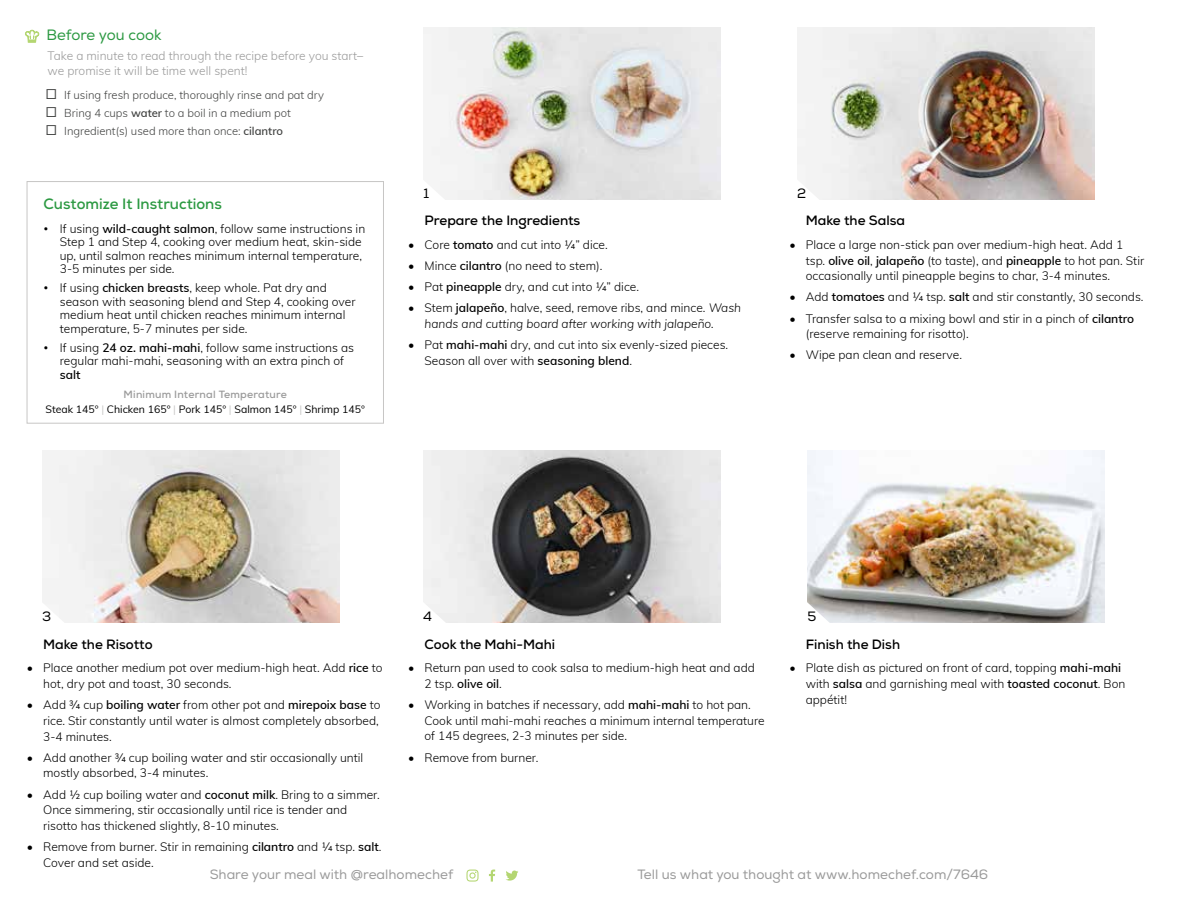
<style>
.page{position:relative;width:1188px;height:918px;background:#fff}
.page>*{position:absolute;margin:0;border:0;box-sizing:border-box;transform-origin:0 0}
.t1{font:700 15px "Nexa";color:#2c9942}
.t2{font:15px "Nexa";letter-spacing:-.005em;color:#2c9942}
.t3{font:700 13.5px "Nexa";color:#000}
.t4{font:13.5px "Nexa";color:#9a9a9a}
.t5{font:13.5px "Nexa";color:#000}
.t6{font:300 12px/15.8px "Muli";color:#000}
.t7{font:italic 300 12px/15.8px "Muli";color:#000}
.t8{font:300 12px/15px "Muli";color:#9a9a9a}
.t9{font:600 12px "Muli";color:#000}
.t10{font:300 11.25px/18px "Muli";color:#414241}
.t11{font:10.5px "Muli";color:#000}
.t12{font:700 10.5px "Nexa";letter-spacing:.02em;color:#9a9a9a}
.s1{font-weight:600}
.s2{font-family:"Ideal Sans"}
.s3{color:#c7c6c5}
.s4{font-style:normal}
.s5{font-weight:600;font-style:normal}
</style>
<div class="page">
<div style="left:27px;top:181px;width:357px;height:243px;border:1px solid #c7c6c5"></div>
<svg style="left:25px;top:30px;width:14px;height:12px"></svg>
<svg style="left:489px;top:870px;width:6px;height:12px"></svg>
<svg style="left:466px;top:870px;width:13px;height:12px"></svg>
<svg style="left:506px;top:871px;width:12px;height:10px"></svg>
<img style="left:42px;top:450px;width:297px;height:173px">
<img style="left:423px;top:450px;width:297px;height:173px">
<img style="left:423px;top:27px;width:297px;height:173px">
<img style="left:808px;top:450px;width:297px;height:173px">
<img style="left:797px;top:27px;width:297px;height:173px">
<svg style="left:423px;top:178px;width:24px;height:22px"></svg>
<svg style="left:797px;top:178px;width:24px;height:22px"></svg>
<svg style="left:42px;top:601px;width:24px;height:22px"></svg>
<svg style="left:423px;top:601px;width:24px;height:22px"></svg>
<svg style="left:807px;top:601px;width:24px;height:22px"></svg>
<p class="t2" style="left:46px;top:26px;width:117px">Before you cook</p>
<p class="t8" style="left:48px;top:47px;width:317px">Take a minute to read through the recipe before you start– we promise it will be time well spent!</p>
<p class="t10" style="left:64px;top:85px;width:261px">If using fresh produce, thoroughly rinse and pat dry<br>Bring 4 cups <span class="s1">water</span> to a boil in a medium pot<br>Ingredient(s) used more than once: <span class="s1">cilantro</span></p>
<p class="t1" style="left:44px;top:195px;width:180px">Customize It Instructions</p>
<p class="t6" style="left:60px;top:221px;width:307px;line-height:13.5px;text-indent:-16px"><span class="s2">•</span> If using <span class="s1">wild-caught salmon</span>, follow same instructions in Step 1 and Step 4, cooking over medium heat, skin-side up, until salmon reaches minimum internal temperature, 3-5 minutes per side.</p>
<p class="t6" style="left:60px;top:281px;width:297px;line-height:13.5px;text-indent:-16px"><span class="s2">•</span> If using <span class="s1">chicken breasts</span>, keep whole. Pat dry and season with seasoning blend and Step 4, cooking over medium heat until chicken reaches minimum internal temperature, 5-7 minutes per side.</p>
<p class="t6" style="left:44px;top:340px;width:312px;line-height:13.5px;text-align:center"><span class="s2">•</span> If using <span class="s1">24 oz. mahi-mahi</span>, follow same instructions as regular mahi-mahi, seasoning with an extra pinch of</p>
<p class="t9" style="left:60px;top:366px;width:22px">salt</p>
<p class="t12" style="left:124px;top:387px;width:165px">Minimum Internal Temperature</p>
<p class="t11" style="left:46px;top:401px;width:321px">Steak 145° <span class="s3">|</span> Chicken 165° <span class="s3">|</span> Pork 145° <span class="s3">|</span> Salmon 145° <span class="s3">|</span> Shrimp 145°</p>
<p class="t5" style="left:423px;top:185px;width:7px">1</p>
<p class="t3" style="left:425px;top:212px;width:157px">Prepare the Ingredients</p>
<p class="t6" style="left:408px;top:236px;width:201px">• Core <span class="s1">tomato</span> and cut into ¼” dice.</p>
<p class="t6" style="left:408px;top:257px;width:196px">• Mince <span class="s1">cilantro</span> (no need to stem).</p>
<p class="t6" style="left:408px;top:278px;width:232px">• Pat <span class="s1">pineapple</span> dry, and cut into ¼” dice.</p>
<p class="t7" style="left:425px;top:299px;width:318px;text-indent:-16px"><span class="s4">• Stem</span> <span class="s5">jalapeño</span><span class="s4">, halve, seed, remove ribs, and mince.</span> Wash hands and cutting board after working with jalapeño.</p>
<p class="t6" style="left:425px;top:336px;width:305px;text-indent:-16px">• Pat <span class="s1">mahi-mahi</span> dry, and cut into six evenly-sized pieces.<br>Season all over with <span class="s1">seasoning blend</span>.</p>
<p class="t5" style="left:797px;top:185px;width:11px">2</p>
<p class="t3" style="left:806px;top:212px;width:101px">Make the Salsa</p>
<p class="t6" style="left:806px;top:236px;width:340px;text-indent:-16px">• Place a large non-stick pan over medium-high heat. Add 1 tsp. <span class="s1">olive oil</span>, <span class="s1">jalapeño</span> (to taste), and <span class="s1">pineapple</span> to hot pan. Stir occasionally until pineapple begins to char, 3-4 minutes.</p>
<p class="t6" style="left:790px;top:289px;width:356px">• Add <span class="s1">tomatoes</span> and ¼ tsp. <span class="s1">salt</span> and stir constantly, 30 seconds.</p>
<p class="t6" style="left:806px;top:310px;width:330px;text-indent:-16px">• Transfer salsa to a mixing bowl and stir in a pinch of <span class="s1">cilantro </span>(reserve remaining for risotto).</p>
<p class="t6" style="left:790px;top:347px;width:174px">• Wipe pan clean and reserve.</p>
<p class="t5" style="left:42px;top:608px;width:11px">3</p>
<p class="t5" style="left:423px;top:608px;width:10px">4</p>
<p class="t5" style="left:808px;top:608px;width:10px">5</p>
<p class="t3" style="left:424px;top:635px;width:132px">Cook the Mahi-Mahi</p>
<p class="t6" style="left:424px;top:659px;width:332px;text-indent:-16px">• Return pan used to cook salsa to medium-high heat and add<br>2 tsp. <span class="s1">olive oil</span>.</p>
<p class="t6" style="left:424px;top:696px;width:342px;text-indent:-16px">• Working in batches if necessary, add <span class="s1">mahi-mahi</span> to hot pan.<br>Cook until mahi-mahi reaches a minimum internal temperature of 145 degrees, 2-3 minutes per side.</p>
<p class="t6" style="left:408px;top:749px;width:132px">• Remove from burner.</p>
<p class="t3" style="left:806px;top:635px;width:96px">Finish the Dish</p>
<p class="t6" style="left:806px;top:659px;width:321px;text-indent:-16px">• Plate dish as pictured on front of card, topping <span class="s1">mahi-mahi </span>with <span class="s1">salsa</span> and garnishing meal with <span class="s1">toasted coconut</span>. Bon appétit!</p>
<p class="t3" style="left:43px;top:636px;width:111px">Make the Risotto</p>
<p class="t6" style="left:43px;top:659px;width:341px;text-indent:-16px">• Place another medium pot over medium-high heat. Add <span class="s1">rice</span> to hot, dry pot and toast, 30 seconds.</p>
<p class="t6" style="left:43px;top:696px;width:339px;text-indent:-16px">• Add ¾ cup <span class="s1">boiling water</span> from other pot and <span class="s1">mirepoix base</span> to rice. Stir constantly until water is almost completely absorbed,<br>3-4 minutes.</p>
<p class="t6" style="left:43px;top:749px;width:322px;text-indent:-16px">• Add another ¾ cup boiling water and stir occasionally until mostly absorbed, 3-4 minutes.</p>
<p class="t6" style="left:43px;top:786px;width:338px;text-indent:-16px">• Add ½ cup boiling water and <span class="s1">coconut milk</span>. Bring to a simmer.<br>Once simmering, stir occasionally until rice is tender and risotto has thickened slightly, 8-10 minutes.</p>
<p class="t6" style="left:43px;top:838px;width:340px;text-indent:-16px">• Remove from burner. Stir in remaining <span class="s1">cilantro</span> and ¼ tsp. <span class="s1">salt</span>.<br>Cover and set aside.</p>
<p class="t4" style="left:210px;top:867px;width:245px">Share your meal with @realhomechef</p>
<p class="t4" style="left:638px;top:867px;width:352px">Tell us what you thought at www.homechef.com/7646</p>
</div>
